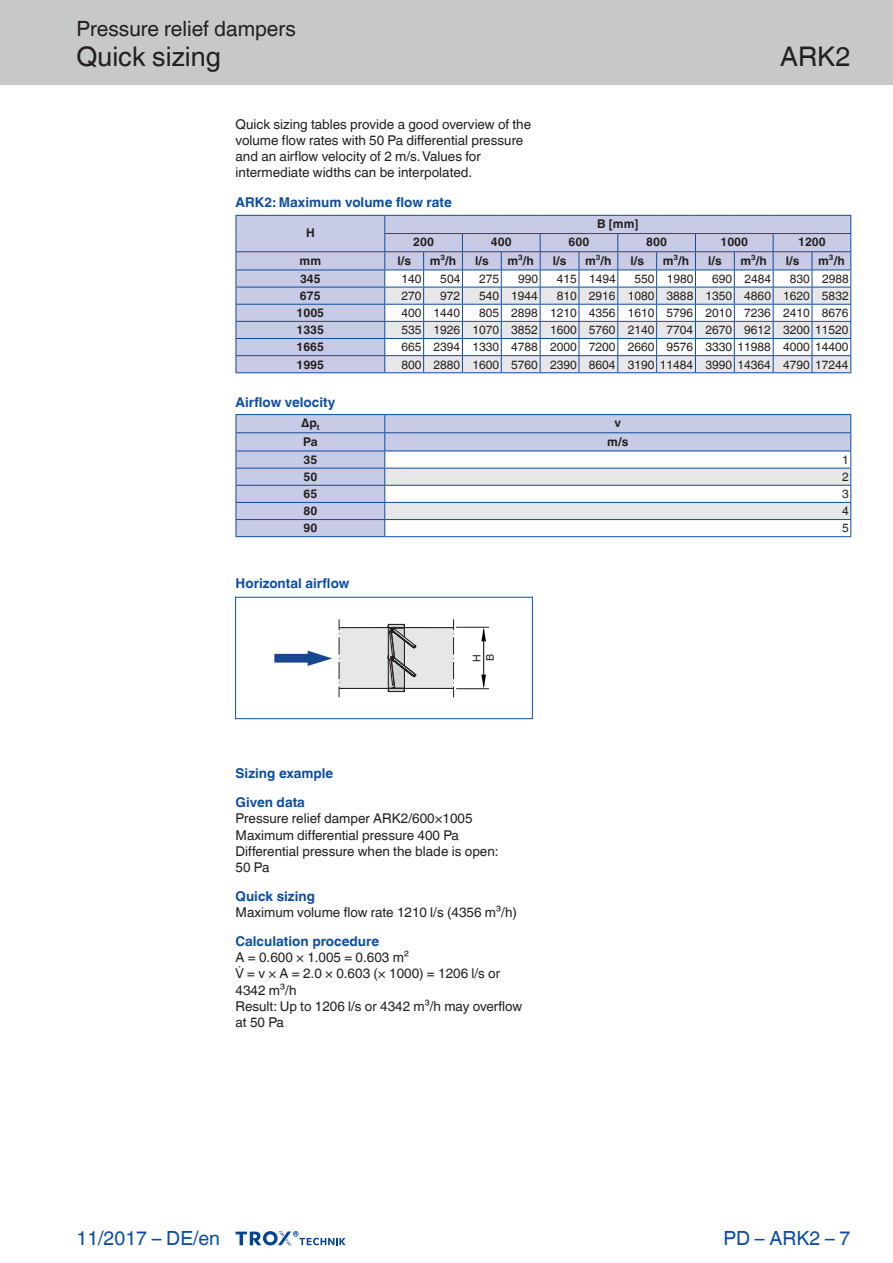
<style>
.page{position:relative;width:893px;height:1263px;background:#fff}
.page>*{position:absolute;margin:0;border:0;box-sizing:border-box;transform-origin:0 0}
.t1{font:27px "TROX Helvetica";color:#231f20}
.t2{font:21px "TROX Helvetica";color:#231f20}
.t3{font:19.5px "TROX Helvetica";color:#0d4da1}
.t4{font:13.5px/16.2px "TROX Helvetica";color:#231f20}
.t5{font:700 13.5px/29px "TROX Helvetica";color:#0d4da1}
.t6{font:12px "TROX Helvetica";color:#231f20}
.t7{font:700 12px "TROX Helvetica";color:#231f20}
.t8{font:10.5px/13.5px "TROX Helvetica";color:#231f20}
</style>
<div class="page">
<div style="left:0;top:0;width:893px;height:85px;background:#c7c8ca"></div>
<svg style="left:236px;top:1231px;width:110px;height:15px"></svg>
<div style="left:237px;top:216px;width:147px;height:156px;background:#c7cbe6"></div>
<hr style="left:385px;top:215px;width:39px;height:1px;background:#0d4da1">
<hr style="left:424px;top:215px;width:38px;height:1px;background:#0d4da1">
<hr style="left:462px;top:215px;width:39px;height:1px;background:#0d4da1">
<hr style="left:501px;top:215px;width:39px;height:1px;background:#0d4da1">
<hr style="left:540px;top:215px;width:39px;height:1px;background:#0d4da1">
<hr style="left:579px;top:215px;width:39px;height:1px;background:#0d4da1">
<hr style="left:618px;top:215px;width:39px;height:1px;background:#0d4da1">
<hr style="left:657px;top:215px;width:38px;height:1px;background:#0d4da1">
<hr style="left:695px;top:215px;width:39px;height:1px;background:#0d4da1">
<hr style="left:734px;top:215px;width:39px;height:1px;background:#0d4da1">
<hr style="left:773px;top:215px;width:39px;height:1px;background:#0d4da1">
<hr style="left:812px;top:215px;width:39px;height:1px;background:#0d4da1">
<hr style="left:236px;top:215px;width:149px;height:1px;background:#0d4da1">
<hr style="left:236px;top:251px;width:149px;height:1px;background:#0d4da1">
<hr style="left:236px;top:270px;width:149px;height:1px;background:#0d4da1">
<hr style="left:236px;top:287px;width:149px;height:1px;background:#0d4da1">
<hr style="left:236px;top:304px;width:149px;height:1px;background:#0d4da1">
<hr style="left:236px;top:321px;width:149px;height:1px;background:#0d4da1">
<hr style="left:236px;top:338px;width:149px;height:1px;background:#0d4da1">
<hr style="left:236px;top:355px;width:149px;height:1px;background:#0d4da1">
<svg style="left:236px;top:216px;width:1px;height:156px"></svg>
<hr style="left:236px;top:372px;width:149px;height:1px;background:#0d4da1">
<svg style="left:384px;top:216px;width:467px;height:157px"></svg>
<div style="left:237px;top:415px;width:147px;height:121px;background:#c7cbe6"></div>
<hr style="left:385px;top:414px;width:466px;height:1px;background:#0d4da1">
<hr style="left:236px;top:414px;width:149px;height:1px;background:#0d4da1">
<hr style="left:236px;top:432px;width:149px;height:1px;background:#0d4da1">
<hr style="left:236px;top:451px;width:149px;height:1px;background:#0d4da1">
<hr style="left:236px;top:468px;width:149px;height:1px;background:#0d4da1">
<hr style="left:236px;top:485px;width:149px;height:1px;background:#0d4da1">
<hr style="left:236px;top:502px;width:149px;height:1px;background:#0d4da1">
<hr style="left:236px;top:519px;width:149px;height:1px;background:#0d4da1">
<svg style="left:236px;top:415px;width:1px;height:121px"></svg>
<hr style="left:236px;top:536px;width:149px;height:1px;background:#0d4da1">
<svg style="left:384px;top:415px;width:467px;height:122px"></svg>
<svg style="left:274px;top:651px;width:58px;height:15px"></svg>
<svg style="left:338px;top:619px;width:117px;height:79px"></svg>
<hr style="left:456px;top:627px;width:33px;height:1px;background:#231f20">
<hr style="left:456px;top:688px;width:33px;height:1px;background:#231f20">
<hr style="left:483px;top:629px;width:1px;height:57px;background:#000">
<svg style="left:481px;top:627px;width:5px;height:14px"></svg>
<svg style="left:481px;top:675px;width:5px;height:13px"></svg>
<hr style="left:235px;top:597px;width:1px;height:122px;background:#0d4da1">
<hr style="left:532px;top:597px;width:1px;height:122px;background:#0d4da1">
<hr style="left:235px;top:597px;width:297px;height:1px;background:#0d4da1">
<hr style="left:235px;top:718px;width:297px;height:1px;background:#0d4da1">
<h2 class="t2" style="left:77px;top:17px;width:221px">Pressure relief dampers</h2>
<h1 class="t1" style="left:77px;top:41px;width:146px">Quick sizing</h1>
<p class="t4" style="left:236px;top:116px;width:297px">Quick sizing tables provide a good overview of the volume flow rates with 50 Pa differential pressure and an airflow velocity of 2 m/s. Values for intermediate widths can be interpolated.</p>
<h1 class="t1" style="left:780px;top:41px;width:72px">ARK2</h1>
<p class="t5" style="left:236px;top:188px;width:218px">ARK2: Maximum volume flow rate</p>
<p class="t7" style="left:306px;top:226px;width:10px">H</p>
<p class="t7" style="left:597px;top:217px;width:43px">B [mm]</p>
<p class="t7" style="left:413px;top:235px;width:22px">200</p>
<p class="t7" style="left:491px;top:235px;width:22px">400</p>
<p class="t7" style="left:569px;top:235px;width:22px">600</p>
<p class="t7" style="left:646px;top:235px;width:22px">800</p>
<p class="t7" style="left:720px;top:235px;width:29px">1000</p>
<p class="t7" style="left:798px;top:235px;width:29px">1200</p>
<p class="t7" style="left:300px;top:253px;width:23px">mm</p>
<p class="t7" style="left:397px;top:253px;width:15px">l/s</p>
<p class="t7" style="left:430px;top:253px;width:28px">m³/h</p>
<p class="t7" style="left:475px;top:253px;width:15px">l/s</p>
<p class="t7" style="left:507px;top:253px;width:28px">m³/h</p>
<p class="t7" style="left:553px;top:253px;width:15px">l/s</p>
<p class="t7" style="left:585px;top:253px;width:28px">m³/h</p>
<p class="t7" style="left:630px;top:253px;width:15px">l/s</p>
<p class="t7" style="left:663px;top:253px;width:28px">m³/h</p>
<p class="t7" style="left:708px;top:253px;width:15px">l/s</p>
<p class="t7" style="left:740px;top:253px;width:28px">m³/h</p>
<p class="t7" style="left:786px;top:253px;width:15px">l/s</p>
<p class="t7" style="left:818px;top:253px;width:28px">m³/h</p>
<p class="t7" style="left:300px;top:272px;width:22px">345</p>
<p class="t6" style="left:401px;top:272px;width:22px">140</p>
<p class="t6" style="left:440px;top:272px;width:22px">504</p>
<p class="t6" style="left:479px;top:272px;width:22px">275</p>
<p class="t6" style="left:518px;top:272px;width:22px">990</p>
<p class="t6" style="left:557px;top:272px;width:60px">415 1494</p>
<p class="t6" style="left:634px;top:272px;width:60px">550 1980</p>
<p class="t6" style="left:712px;top:272px;width:60px">690 2484</p>
<p class="t6" style="left:790px;top:272px;width:60px">830 2988</p>
<p class="t7" style="left:300px;top:289px;width:22px">675</p>
<p class="t6" style="left:401px;top:289px;width:22px">270</p>
<p class="t6" style="left:440px;top:289px;width:22px">972</p>
<p class="t6" style="left:479px;top:289px;width:60px">540 1944</p>
<p class="t6" style="left:557px;top:289px;width:293px">810 2916 1080 3888 1350 4860 1620 5832</p>
<p class="t7" style="left:296px;top:306px;width:29px">1005</p>
<p class="t6" style="left:401px;top:306px;width:60px">400 1440</p>
<p class="t6" style="left:479px;top:306px;width:371px">805 2898 1210 4356 1610 5796 2010 7236 2410 8676</p>
<p class="t7" style="left:296px;top:323px;width:29px">1335</p>
<p class="t6" style="left:401px;top:323px;width:449px">535 1926 1070 3852 1600 5760 2140 7704 2670 9612 3200 11520</p>
<p class="t7" style="left:296px;top:340px;width:29px">1665</p>
<p class="t6" style="left:401px;top:340px;width:449px">665 2394 1330 4788 2000 7200 2660 9576 3330 11988 4000 14400</p>
<p class="t7" style="left:296px;top:357px;width:29px">1995</p>
<p class="t6" style="left:401px;top:357px;width:449px">800 2880 1600 5760 2390 8604 3190 11484 3990 14364 4790 17244</p>
<p class="t5" style="left:236px;top:387px;width:101px">Airflow velocity</p>
<p class="t7" style="left:301px;top:416px;width:20px">Δp<sub>t</sub></p>
<p class="t7" style="left:614px;top:416px;width:8px">v</p>
<p class="t7" style="left:303px;top:434px;width:16px">Pa</p>
<p class="t7" style="left:607px;top:434px;width:23px">m/s</p>
<p class="t7" style="left:303px;top:453px;width:15px">35</p>
<p class="t6" style="left:842px;top:453px;width:8px">1</p>
<p class="t7" style="left:303px;top:470px;width:15px">50</p>
<p class="t6" style="left:842px;top:470px;width:8px">2</p>
<p class="t7" style="left:303px;top:487px;width:15px">65</p>
<p class="t6" style="left:842px;top:487px;width:8px">3</p>
<p class="t7" style="left:303px;top:504px;width:15px">80</p>
<p class="t6" style="left:842px;top:504px;width:8px">4</p>
<p class="t7" style="left:303px;top:521px;width:15px">90</p>
<p class="t6" style="left:842px;top:521px;width:8px">5</p>
<p class="t5" style="left:236px;top:568px;width:115px">Horizontal airflow</p>
<p class="t8" style="left:470px;top:662px;width:9px;rotate:-90deg">H<br>B</p>
<p class="t5" style="left:236px;top:759px;width:99px">Sizing example<br>Given data</p>
<p class="t4" style="left:236px;top:810px;width:265px">Pressure relief damper ARK2/600×1005<br>Maximum differential pressure 400 Pa<br>Differential pressure when the blade is open:<br>50 Pa</p>
<p class="t5" style="left:236px;top:882px;width:81px">Quick sizing</p>
<p class="t4" style="left:236px;top:904px;width:283px">Maximum volume flow rate 1210 l/s (4356 m³/h)</p>
<p class="t5" style="left:236px;top:927px;width:145px">Calculation procedure</p>
<p class="t4" style="left:236px;top:949px;width:175px">A = 0.600 × 1.005 = 0.603 m²</p>
<p class="t4" style="left:247px;top:966px;width:254px">= v × A = 2.0 × 0.603 (× 1000) = 1206 l/s or</p>
<p class="t4" style="left:236px;top:982px;width:62px">4342 m³/h</p>
<p class="t4" style="left:236px;top:998px;width:288px">Result: Up to 1206 l/s or 4342 m³/h may overflow</p>
<p class="t4" style="left:236px;top:1014px;width:50px">at 50 Pa</p>
<h3 class="t3" style="left:77px;top:1227px;width:145px">11/2017 – DE/en</h3>
<h3 class="t3" style="left:723px;top:1227px;width:128px">PD – ARK2 – 7</h3>
</div>
